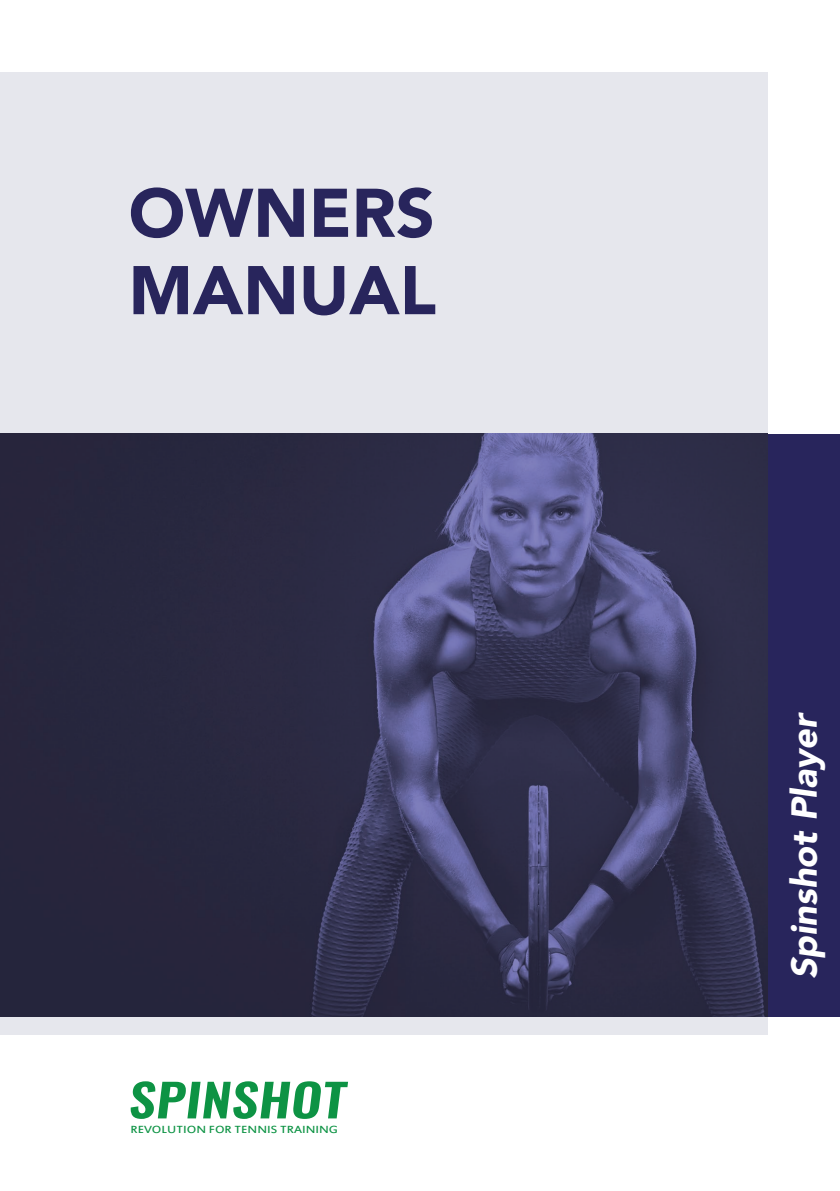
<style>
.page{position:relative;width:840px;height:1191px;background:#fff}
.page>*{position:absolute;margin:0;border:0;box-sizing:border-box;transform-origin:0 0}
.t1{font:900 68px/77.4px "Avenir";color:#28255c}
.t2{font:italic 600 45.2px "Oswald";letter-spacing:.01em;color:#0d9344;scale:1.18 1}
.t3{font:italic 900 36px "Avenir";letter-spacing:-.005em;color:#fff}
.t4{font:11.4px "Estrangelo Edessa";color:#0d9344;scale:1.18 1}
</style>
<div class="page">
<div style="left:0;top:72px;width:767px;height:963px;background:#e6e7ed"></div>
<div style="left:767px;top:434px;width:72px;height:582px;background:#28255c"></div>
<img style="left:0;top:434px;width:767px;height:582px">
<h1 class="t1" style="left:128px;top:173px;width:309px">OWNERS<br>MANUAL</h1>
<h2 class="t2" style="left:128px;top:1068px;width:185px">SPINSHOT</h2>
<p class="t4" style="left:130px;top:1123px;width:177px">REVOLUTION FOR TENNIS TRAINING</p>
<h3 class="t3" style="left:774px;top:979px;width:268px;rotate:-90deg">Spinshot Player</h3>
</div>
